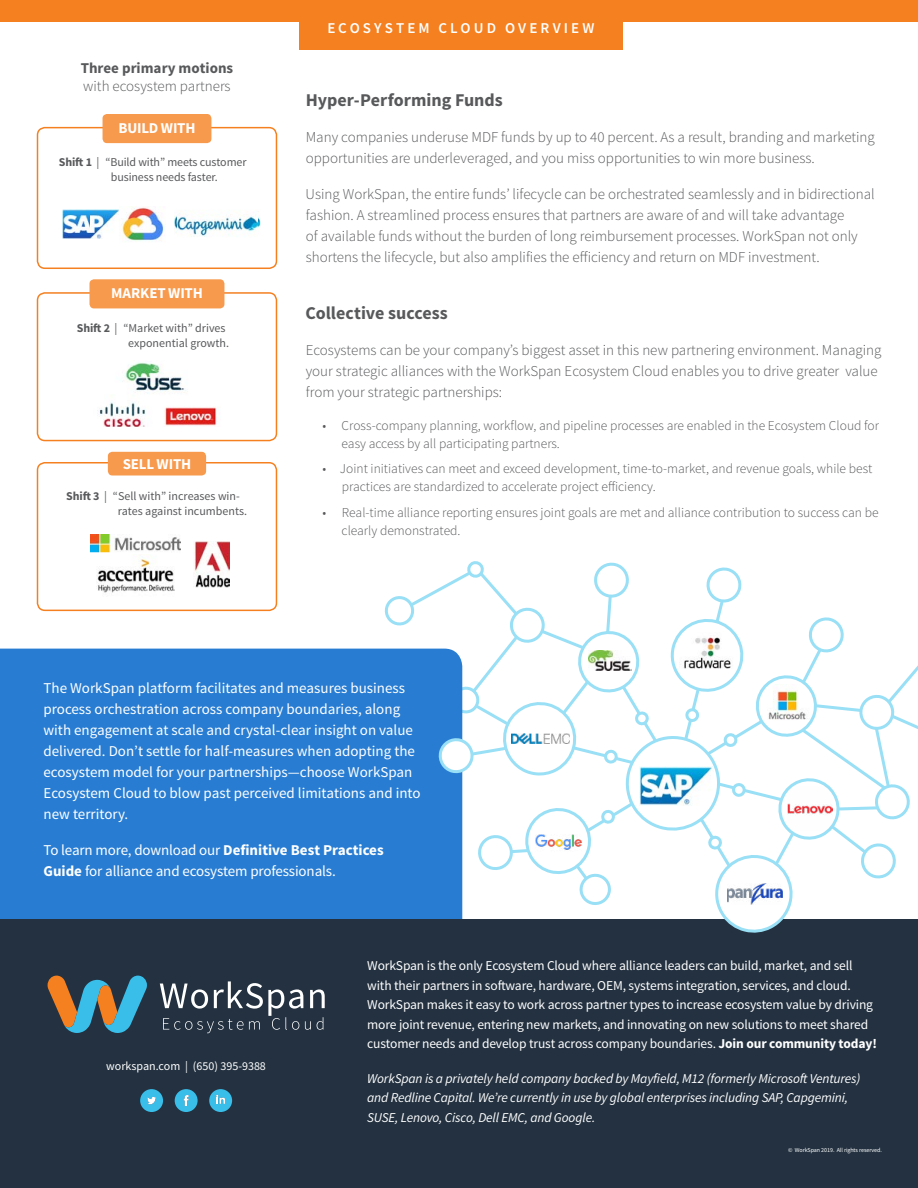
<style>
.page{position:relative;width:918px;height:1188px;background:#fff}
.page>*{position:absolute;margin:0;border:0;box-sizing:border-box;transform-origin:0 0}
.t1{font:700 18px "Source Sans Pro";color:#58595b}
.t2{font:300 15px/21px "Source Sans Pro";color:#58595b}
.t3{font:15px/21px "Source Sans Pro";color:#fff}
.t4{font:700 15px "Source Sans Pro";letter-spacing:-.01em;color:#fff}
.t5{font:600 15px "Source Sans Pro";letter-spacing:.2em;color:#fff}
.t6{font:700 15px "Source Sans Pro";color:#58595b}
.t7{font:13.5px/19.5px "Source Sans Pro";letter-spacing:-.01em;color:#fff}
.t8{font:300 13.5px/18px "Source Sans Pro";color:#58595b}
.t9{font:italic 13.5px/19.5px "Source Sans Pro";letter-spacing:-.01em;color:#fff}
.t10{font:12px/15px "Source Sans Pro";color:#58595b}
.t11{font:12px "Source Sans Pro";color:#fff}
.t12{font:6px "Source Sans Pro";letter-spacing:-.01em;color:#fff}
.s1{font-weight:700}
</style>
<div class="page">
<div style="left:0;top:0;width:918px;height:22px;background:#f58020"></div>
<div style="left:299px;top:0;width:324px;height:50px;background:#f58020"></div>
<div style="left:37px;top:127px;width:240px;height:142px;border:2px solid #f58020;border-radius:8px"></div>
<div style="left:103px;top:114px;width:108px;height:29px;background:#f79a4d;border-radius:4px"></div>
<img style="left:62px;top:209px;width:57px;height:30px">
<img style="left:119px;top:206px;width:46px;height:36px">
<img style="left:174px;top:211px;width:86px;height:23px">
<img style="left:177px;top:215px;width:80px;height:22px">
<div style="left:37px;top:292px;width:240px;height:149px;border:2px solid #f58020;border-radius:8px"></div>
<div style="left:90px;top:279px;width:134px;height:29px;background:#f79a4d;border-radius:4px"></div>
<div style="left:37px;top:462px;width:240px;height:149px;border:2px solid #f58020;border-radius:8px"></div>
<div style="left:108px;top:452px;width:98px;height:24px;background:#f79a4d;border-radius:4px"></div>
<img style="left:90px;top:535px;width:91px;height:17px">
<svg style="left:90px;top:552px;width:59px;height:3px"></svg>
<img style="left:194px;top:541px;width:36px;height:46px">
<img style="left:97px;top:559px;width:78px;height:34px">
<img style="left:97px;top:362px;width:120px;height:65px">
<div style="left:0;top:649px;width:381px;height:271px;background:#287dd3"></div>
<div style="left:0;top:920px;width:918px;height:268px;background:#233140"></div>
<svg style="left:175px;top:1089px;width:23px;height:23px"></svg>
<svg style="left:209px;top:1089px;width:23px;height:23px"></svg>
<svg style="left:140px;top:1089px;width:23px;height:23px"></svg>
<svg style="left:160px;top:981px;width:165px;height:52px"></svg>
<svg style="left:48px;top:976px;width:99px;height:57px"></svg>
<svg style="left:381px;top:561px;width:537px;height:372px"></svg>
<img style="left:588px;top:651px;width:43px;height:19px">
<img style="left:727px;top:884px;width:56px;height:21px">
<img style="left:761px;top:684px;width:50px;height:50px">
<img style="left:679px;top:627px;width:57px;height:56px">
<img style="left:787px;top:786px;width:45px;height:45px">
<img style="left:511px;top:734px;width:59px;height:10px">
<img style="left:535px;top:835px;width:46px;height:17px">
<img style="left:639px;top:766px;width:74px;height:39px">
<p class="t6" style="left:81px;top:58px;width:154px">Three primary motions</p>
<p class="t2" style="left:83px;top:75px;width:149px">with ecosystem partners</p>
<p class="t4" style="left:118px;top:118px;width:79px">BUILD WITH</p>
<p class="t10" style="left:111px;top:155px;width:137px;text-indent:-52px"><span class="s1">Shift 1</span> | “Build with” meets customer business needs faster.</p>
<p class="t4" style="left:111px;top:284px;width:93px">MARKET WITH</p>
<p class="t10" style="left:77px;top:321px;width:154px;text-align:right"><span class="s1">Shift 2</span> | “Market with” drives exponential growth.</p>
<p class="t4" style="left:123px;top:454px;width:70px">SELL WITH</p>
<p class="t10" style="left:118px;top:489px;width:131px;text-indent:-52px"><span class="s1">Shift 3</span> | “Sell with” increases win&shy;rates against incumbents.</p>
<p class="t5" style="left:327px;top:18px;width:269px">ECOSYSTEM CLOUD OVERVIEW</p>
<p class="t1" style="left:306px;top:88px;width:198px">Hyper-Performing Funds</p>
<p class="t2" style="left:306px;top:127px;width:571px">Many companies underuse MDF funds by up to 40 percent. As a result, branding and marketing opportunities are underleveraged, and you miss opportunities to win more business.</p>
<p class="t2" style="left:306px;top:184px;width:571px">Using WorkSpan, the entire funds’ lifecycle can be orchestrated seamlessly and in bidirectional fashion. A streamlined process ensures that partners are aware of and will take advantage<br>of available funds without the burden of long reimbursement processes. WorkSpan not only shortens the lifecycle, but also amplifies the efficiency and return on MDF investment.</p>
<p class="t1" style="left:306px;top:301px;width:144px">Collective success</p>
<p class="t2" style="left:306px;top:340px;width:577px">Ecosystems can be your company’s biggest asset in this new partnering environment. Managing your strategic alliances with the WorkSpan Ecosystem Cloud enables you to drive greater value from your strategic partnerships:</p>
<p class="t8" style="left:342px;top:416px;width:539px;text-indent:-19px">• Cross-company planning, workflow, and pipeline processes are enabled in the Ecosystem Cloud for easy access by all participating partners.</p>
<p class="t8" style="left:342px;top:460px;width:532px;text-indent:-19px">• Joint initiatives can meet and exceed development, time-to-market, and revenue goals, while best practices are standardized to accelerate project efficiency.</p>
<p class="t8" style="left:342px;top:503px;width:538px;text-indent:-19px">• Real-time alliance reporting ensures joint goals are met and alliance contribution to success can be clearly demonstrated.</p>
<p class="t3" style="left:44px;top:678px;width:379px">The WorkSpan platform facilitates and measures business process orchestration across company boundaries, along with engagement at scale and crystal-clear insight on value delivered. Don’t settle for half-measures when adopting the ecosystem model for your partnerships―choose WorkSpan Ecosystem Cloud to blow past perceived limitations and into new territory.</p>
<p class="t3" style="left:44px;top:840px;width:342px">To learn more, download our <span class="s1">Definitive Best Practices<br>Guide</span> for alliance and ecosystem professionals.</p>
<p class="t11" style="left:106px;top:1058px;width:161px">workspan.com | (650) 395-9388</p>
<p class="t7" style="left:367px;top:956px;width:511px">WorkSpan is the only Ecosystem Cloud where alliance leaders can build, market, and sell with their partners in software, hardware, OEM, systems integration, services, and cloud.<br>WorkSpan makes it easy to work across partner types to increase ecosystem value by driving more joint revenue, entering new markets, and innovating on new solutions to meet shared customer needs and develop trust across company boundaries. <span class="s1">Join our community today!</span></p>
<p class="t9" style="left:367px;top:1069px;width:495px">WorkSpan is a privately held company backed by Mayfield, M12 (formerly Microsoft Ventures) and Redline Capital. We’re currently in use by global enterprises including SAP, Capgemini,<br>SUSE, Lenovo, Cisco, Dell EMC, and Google.</p>
<p class="t12" style="left:788px;top:1146px;width:95px">© WorkSpan 2019. All rights reserved.</p>
</div>
